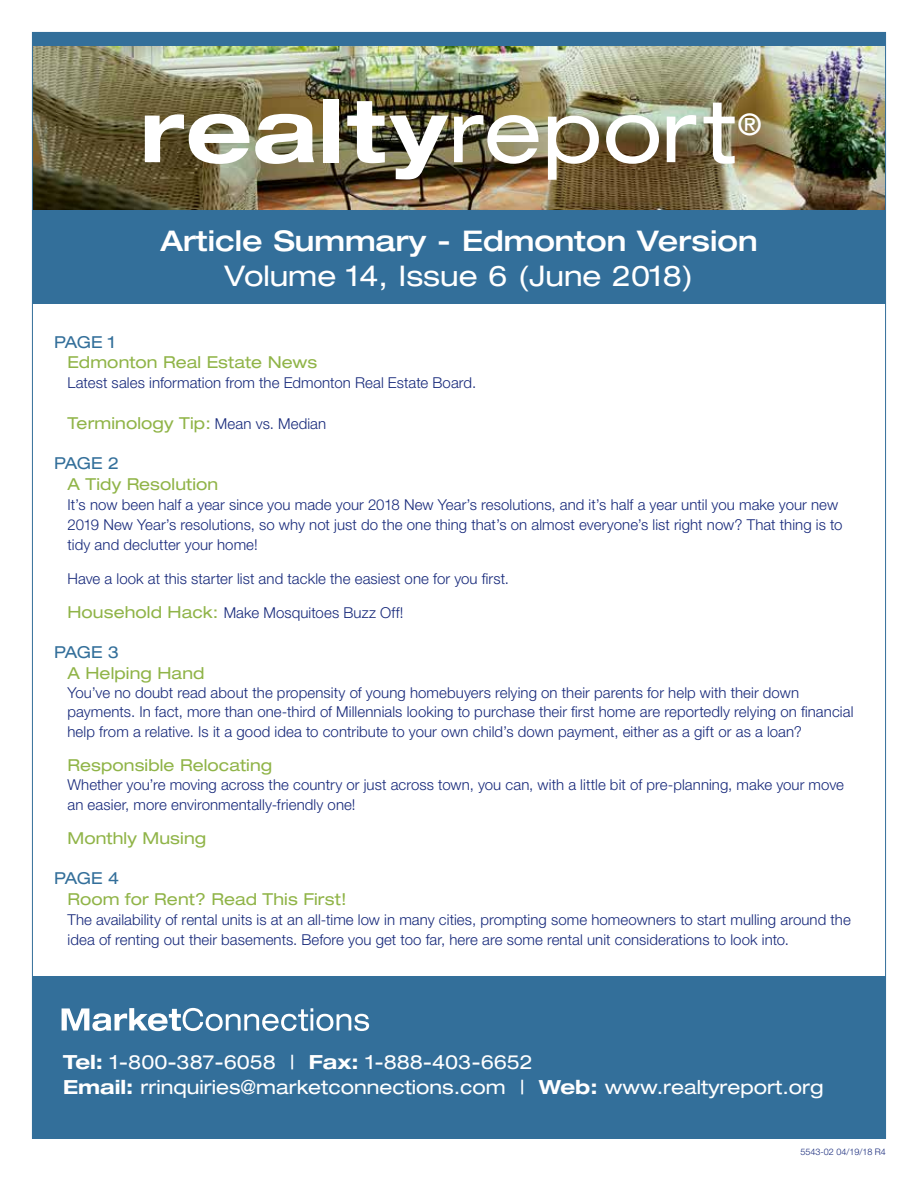
<style>
.page{position:relative;width:918px;height:1188px;background:#fff}
.page>*{position:absolute;margin:0;border:0;box-sizing:border-box;transform-origin:0 0}
.t1{font:700 expanded 87px "Helvetica Neue";letter-spacing:.015em;color:#fff}
.t2{font:expanded 29.7px "Helvetica Neue";color:#fff}
.t3{font:500 expanded 28.5px "Helvetica Neue";color:#fff}
.t4{font:expanded 28.5px "Helvetica Neue";color:#fff}
.t5{font:expanded 19.5px/25.5px "Helvetica Neue";color:#fff}
.t6{font:expanded 16.5px "Helvetica Neue";letter-spacing:.005em;color:#90b448}
.t7{font:expanded 16.5px "Helvetica Neue";letter-spacing:-.035em;color:#336f9a}
.t8{font:300 15px/20.2px "Helvetica Neue LT Std";letter-spacing:.005em;color:#16287a}
.t9{font:300 9px "Helvetica Neue LT Std";color:#16287a}
.s1{font-weight:400}
.s2{font-family:"Helvetica Neue LT Std";font-weight:300;font-stretch:normal;font-size:15px;color:#16287a}
.s3{font-family:"Helvetica Neue";font-weight:400;font-stretch:expanded;font-size:16.5px;color:#90b448}
.s4{font-weight:700}
</style>
<div class="page">
<img style="left:34px;top:46px;width:850px;height:164px">
<div style="left:32px;top:32px;width:854px;height:14px;background:#336f9a"></div>
<div style="left:32px;top:977px;width:854px;height:162px;background:#336f9a"></div>
<div style="left:32px;top:210px;width:854px;height:94px;background:#336f9a"></div>
<svg style="left:62px;top:1008px;width:307px;height:23px"></svg>
<h1 class="t1" style="left:140px;top:77px;width:598px">realty<span class="s1">report</span></h1>
<h2 class="t2" style="left:738px;top:106px;width:25px">®</h2>
<h3 class="t3" style="left:160px;top:224px;width:599px">Article Summary - Edmonton Version</h3>
<h3 class="t4" style="left:224px;top:258px;width:470px">Volume 14, Issue 6 (June 2018)</h3>
<p class="t7" style="left:54px;top:332px;width:63px">PAGE 1</p>
<p class="t6" style="left:67px;top:352px;width:251px">Edmonton Real Estate News</p>
<p class="t8" style="left:68px;top:372px;width:410px">Latest sales information from the Edmonton Real Estate Board.</p>
<p class="t6" style="left:68px;top:413px;width:260px">Terminology Tip: <span class="s2">Mean vs. Median</span></p>
<p class="t7" style="left:54px;top:453px;width:67px">PAGE 2</p>
<p class="t6" style="left:67px;top:474px;width:152px">A Tidy Resolution</p>
<p class="t8" style="left:68px;top:494px;width:777px">It’s now been half a year since you made your 2018 New Year’s resolutions, and it’s half a year until you make your new<br>2019 New Year’s resolutions, so why not just do the one thing that’s on almost everyone’s list right now? That thing is to tidy and declutter your home!</p>
<p class="t8" style="left:68px;top:568px;width:443px">Have a look at this starter list and tackle the easiest one for you first.</p>
<p class="t8" style="left:68px;top:602px;width:338px"><span class="s3">Household Hack:</span> Make Mosquitoes Buzz Off!</p>
<p class="t7" style="left:54px;top:642px;width:67px">PAGE 3</p>
<p class="t6" style="left:67px;top:663px;width:138px">A Helping Hand</p>
<p class="t8" style="left:68px;top:682px;width:787px;line-height:19.6px">You’ve no doubt read about the propensity of young homebuyers relying on their parents for help with their down payments. In fact, more than one-third of Millennials looking to purchase their first home are reportedly relying on financial help from a relative. Is it a good idea to contribute to your own child’s down payment, either as a gift or as a loan?</p>
<p class="t6" style="left:68px;top:755px;width:206px">Responsible Relocating</p>
<p class="t8" style="left:68px;top:774px;width:778px">Whether you’re moving across the country or just across town, you can, with a little bit of pre-planning, make your move an easier, more environmentally-friendly one!</p>
<p class="t6" style="left:68px;top:828px;width:140px">Monthly Musing</p>
<p class="t7" style="left:54px;top:868px;width:67px">PAGE 4</p>
<p class="t6" style="left:67px;top:889px;width:281px">Room for Rent? Read This First!</p>
<p class="t8" style="left:68px;top:909px;width:785px">The availability of rental units is at an all-time low in many cities, prompting some homeowners to start mulling around the idea of renting out their basements. Before you get too far, here are some rental unit considerations to look into.</p>
<h3 class="t5" style="left:63px;top:1049px;width:762px"><span class="s4">Tel:</span> 1-800-387-6058 | <span class="s4">Fax:</span> 1-888-403-6652<br><span class="s4">Email:</span> rrinquiries@marketconnections.com | <span class="s4">Web:</span> www.realtyreport.org</h3>
<p class="t9" style="left:801px;top:1147px;width:87px">5543-02 04/19/18 R4</p>
</div>
